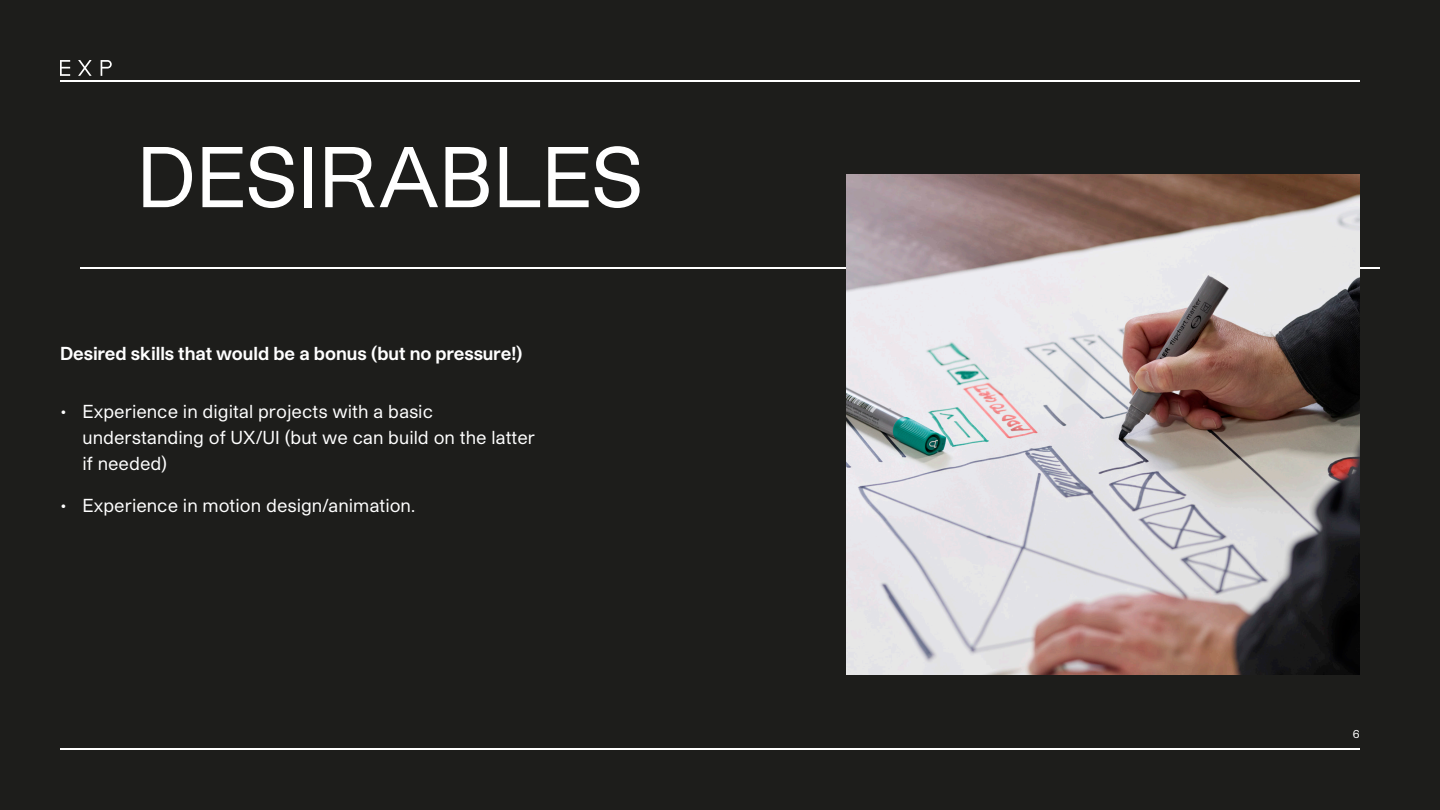
<style>
.page{position:relative;width:1440px;height:810px;background:#1d1d1b}
.page>*{position:absolute;margin:0;border:0;box-sizing:border-box;transform-origin:0 0}
.t1{font:82.43px "Studio Pro";letter-spacing:-.01em;color:#fff}
.t2{font:18px/26.2px "Studio Pro";color:#fff}
.t3{font:700 18px "Studio Pro";color:#fff}
.t4{font:11.25px "Studio Pro";color:#fff}
</style>
<div class="page">
<hr style="left:80px;top:267px;width:1300px;height:2px;background:#fff">
<img style="left:846px;top:174px;width:514px;height:501px">
<hr style="left:60px;top:80px;width:1300px;height:1px;background:#fff">
<hr style="left:60px;top:748px;width:1300px;height:2px;background:#fff">
<svg style="left:101px;top:60px;width:11px;height:16px"></svg>
<svg style="left:60px;top:60px;width:10px;height:16px"></svg>
<svg style="left:78px;top:60px;width:14px;height:16px"></svg>
<p class="t1" style="left:136px;top:125px;width:509px">DESIRABLES</p>
<p class="t3" style="left:60px;top:341px;width:464px">Desired skills that would be a bonus (but no pressure!)</p>
<p class="t2" style="left:82px;top:398px;width:454px;text-indent:-22px">• Experience in digital projects with a basic understanding of UX/UI (but we can build on the latter if needed)</p>
<p class="t2" style="left:60px;top:492px;width:357px">• Experience in motion design/animation.</p>
<p class="t4" style="left:1353px;top:727px;width:8px">6</p>
</div>
